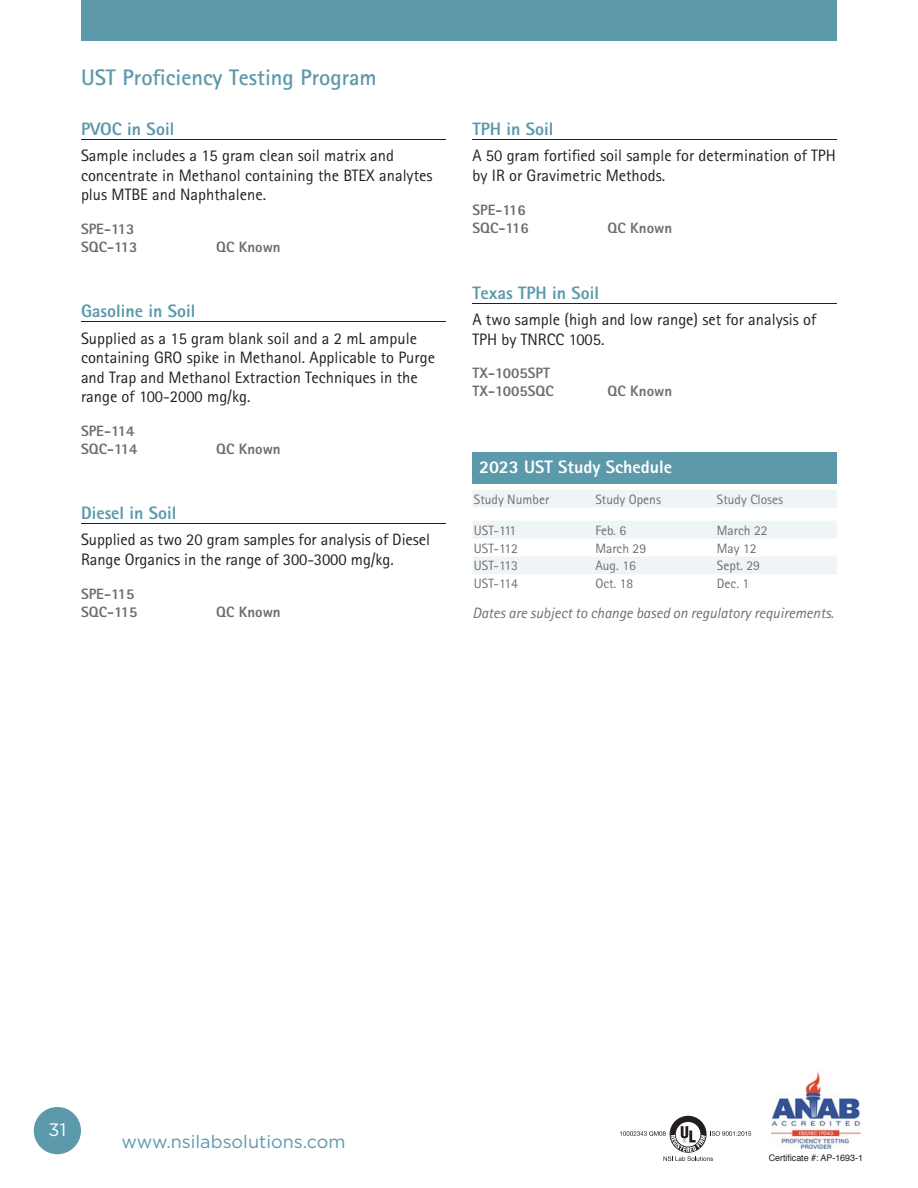
<style>
.page{position:relative;width:918px;height:1188px;background:#fff}
.page>*{position:absolute;margin:0;border:0;box-sizing:border-box;transform-origin:0 0}
.t1{font:700 22.5px "Rotis Sans Serif";color:#5c99ab}
.t2{font:800 18px "Rotis Sans Serif";color:#5c99ab}
.t3{font:18px "Gotham";color:#5c99ab}
.t4{font:800 18px "Rotis Sans Serif";color:#fff}
.t5{font:18px "Gotham";color:#fff}
.t6{font:16.5px/19.5px "Rotis Sans Serif";color:#231f20}
.t7{font:800 15px/18px "Rotis Sans Serif";color:#6d6e70}
.t8{font:italic 15px "Rotis Sans Serif";color:#6d6e70}
.t9{font:13.5px "Rotis Sans Serif";color:#6d6e70}
.t10{font:9.15px "Helvetica";letter-spacing:-.005em;color:#231f20}
</style>
<div class="page">
<div style="left:81px;top:0;width:756px;height:40px;background:#5c99ab"></div>
<hr style="left:81px;top:139px;width:365px;height:1px;background:#231f20">
<hr style="left:81px;top:523px;width:365px;height:1px;background:#231f20">
<hr style="left:472px;top:303px;width:365px;height:1px;background:#231f20">
<hr style="left:81px;top:321px;width:365px;height:1px;background:#231f20">
<hr style="left:472px;top:139px;width:365px;height:1px;background:#231f20">
<div style="left:472px;top:452px;width:365px;height:31px;background:#5c99ab"></div>
<svg style="left:473px;top:490px;width:364px;height:84px"></svg>
<div style="left:34px;top:1107px;width:47px;height:47px;background:#5c99ab;border-radius:50%"></div>
<img style="left:771px;top:1071px;width:89px;height:78px">
<svg style="left:620px;top:1116px;width:131px;height:45px"></svg>
<h1 class="t1" style="left:81px;top:69px;width:297px">UST Proficiency Testing Program</h1>
<p class="t2" style="left:81px;top:122px;width:95px">PVOC in Soil</p>
<p class="t6" style="left:81px;top:148px;width:353px">Sample includes a 15 gram clean soil matrix and concentrate in Methanol containing the BTEX analytes plus MTBE and Naphthalene.</p>
<p class="t7" style="left:81px;top:221px;width:58px">SPE-113<br>SQC-113</p>
<p class="t7" style="left:216px;top:239px;width:66px">QC Known</p>
<p class="t2" style="left:81px;top:304px;width:116px">Gasoline in Soil</p>
<p class="t6" style="left:81px;top:330px;width:356px">Supplied as a 15 gram blank soil and a 2 mL ampule containing GRO spike in Methanol. Applicable to Purge and Trap and Methanol Extraction Techniques in the range of 100-2000 mg/kg.</p>
<p class="t7" style="left:81px;top:423px;width:58px">SPE-114<br>SQC-114</p>
<p class="t7" style="left:216px;top:441px;width:66px">QC Known</p>
<p class="t2" style="left:81px;top:506px;width:97px">Diesel in Soil</p>
<p class="t6" style="left:81px;top:532px;width:351px">Supplied as two 20 gram samples for analysis of Diesel<br>Range Organics in the range of 300-3000 mg/kg.</p>
<p class="t7" style="left:81px;top:586px;width:58px">SPE-115<br>SQC-115</p>
<p class="t7" style="left:216px;top:604px;width:66px">QC Known</p>
<p class="t2" style="left:472px;top:122px;width:82px">TPH in Soil</p>
<p class="t6" style="left:472px;top:148px;width:365px">A 50 gram fortified soil sample for determination of TPH by IR or Gravimetric Methods.</p>
<p class="t7" style="left:472px;top:202px;width:58px">SPE-116<br>SQC-116</p>
<p class="t7" style="left:608px;top:220px;width:66px">QC Known</p>
<p class="t2" style="left:472px;top:286px;width:128px">Texas TPH in Soil</p>
<p class="t6" style="left:472px;top:311px;width:345px">A two sample (high and low range) set for analysis of<br>TPH by TNRCC 1005.</p>
<p class="t7" style="left:472px;top:366px;width:83px">TX-1005SPT<br>TX-1005SQC</p>
<p class="t7" style="left:608px;top:384px;width:66px">QC Known</p>
<p class="t4" style="left:479px;top:460px;width:195px">2023 UST Study Schedule</p>
<p class="t9" style="left:474px;top:494px;width:77px">Study Number</p>
<p class="t9" style="left:595px;top:494px;width:67px">Study Opens</p>
<p class="t9" style="left:717px;top:494px;width:68px">Study Closes</p>
<p class="t9" style="left:474px;top:525px;width:44px">UST-111</p>
<p class="t9" style="left:595px;top:525px;width:32px">Feb. 6</p>
<p class="t9" style="left:717px;top:525px;width:52px">March 22</p>
<p class="t9" style="left:474px;top:543px;width:45px">UST-112</p>
<p class="t9" style="left:595px;top:543px;width:52px">March 29</p>
<p class="t9" style="left:717px;top:543px;width:41px">May 12</p>
<p class="t9" style="left:474px;top:561px;width:45px">UST-113</p>
<p class="t9" style="left:595px;top:561px;width:42px">Aug. 16</p>
<p class="t9" style="left:717px;top:561px;width:45px">Sept. 29</p>
<p class="t9" style="left:474px;top:579px;width:45px">UST-114</p>
<p class="t9" style="left:595px;top:579px;width:40px">Oct. 18</p>
<p class="t9" style="left:717px;top:579px;width:34px">Dec. 1</p>
<p class="t8" style="left:472px;top:607px;width:363px">Dates are subject to change based on regulatory requirements.</p>
<p class="t5" style="left:49px;top:1122px;width:19px">31</p>
<p class="t3" style="left:122px;top:1133px;width:226px">www.nsilabsolutions.com</p>
<p class="t10" style="left:769px;top:1154px;width:96px">Certificate #: AP-1693-1</p>
</div>
